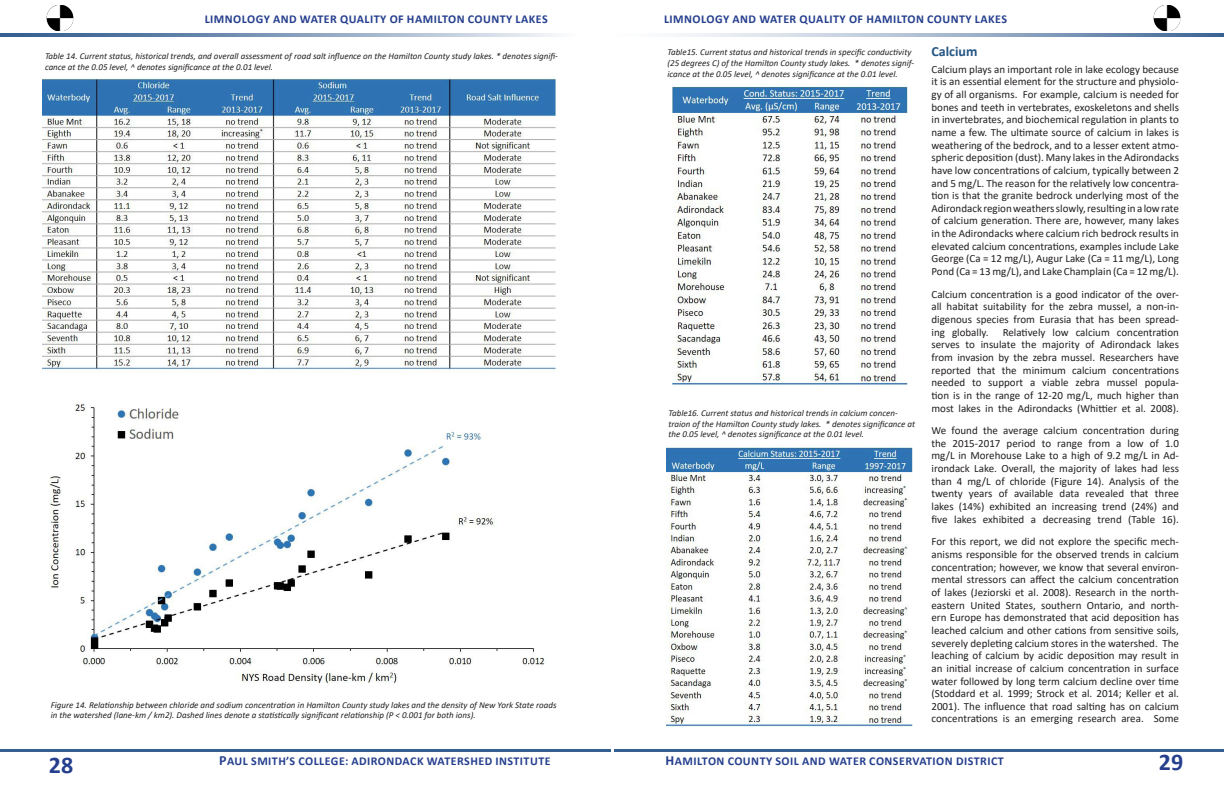
<style>
.page{position:relative;width:1224px;height:792px;background:#fff}
.page>*{position:absolute;margin:0;border:0;box-sizing:border-box;transform-origin:0 0}
.t1{font:700 24px "Calibri";color:#253f8e}
.AWI_Heading_2{font:700 14px "Calibri";color:#225483}
.t2{font:700 12px "Calibri";letter-spacing:.04em;color:#253f8e}
.AWI_Body{font:11px/12.6px "Calibri";color:#231f20;text-align:justify}
.AWI_Figures_Tables_p{font:italic 9px/10.8px "Calibri";color:#231f20}
.s1{font-size:14px}
</style>
<div class="page">
<hr style="left:614px;top:749px;width:610px;height:3px;background:#365f91">
<hr style="left:0;top:34px;width:612px;height:3px;background:#365f91">
<hr style="left:612px;top:34px;width:612px;height:3px;background:#365f91">
<img style="left:46px;top:6px;width:27px;height:24px">
<hr style="left:0;top:749px;width:611px;height:3px;background:#365f91">
<img style="left:1153px;top:6px;width:27px;height:24px">
<img style="left:43px;top:78px;width:513px;height:292px">
<img style="left:49px;top:403px;width:496px;height:280px">
<img style="left:672px;top:84px;width:235px;height:302px">
<img style="left:667px;top:446px;width:246px;height:281px">
<p class="t2" style="left:205px;top:11px;width:345px">LIMNOLOGY AND WATER QUALITY OF HAMILTON COUNTY LAKES</p>
<p class="t2" style="left:664px;top:11px;width:345px">LIMNOLOGY AND WATER QUALITY OF HAMILTON COUNTY LAKES</p>
<p class="AWI_Figures_Tables_p" style="left:45px;top:50px;width:514px">Table 14. Current status, historical trends, and overall assessment of road salt influence on the Hamilton County study lakes. * denotes signifi&shy;cance at the 0.05 level, ^ denotes significance at the 0.01 level.</p>
<p class="AWI_Figures_Tables_p" style="left:51px;top:699px;width:507px">Figure 14. Relationship between chloride and sodium concentration in Hamilton County study lakes and the density of New York State roads in the watershed (lane-km / km2). Dashed lines denote a statistically significant relationship (P &lt; 0.001 for both ions).</p>
<p class="AWI_Figures_Tables_p" style="left:667px;top:46px;width:248px">Table15. Current status and historical trends in specific conductivity (25 degrees C) of the Hamilton County study lakes. * denotes signif&shy;icance at the 0.05 level, ^ denotes significance at the 0.01 level.</p>
<p class="AWI_Figures_Tables_p" style="left:669px;top:407px;width:248px">Table16. Current status and historical trends in calcium concen&shy;traion of the Hamilton County study lakes. * denotes significance at the 0.05 level, ^ denotes significance at the 0.01 level.</p>
<p class="AWI_Heading_2" style="left:932px;top:41px;width:47px">Calcium</p>
<p class="AWI_Body" style="left:932px;top:62px;width:249px">Calcium plays an important role in lake ecology because it is an essential element for the structure and physiolo&shy;gy of all organisms. For example, calcium is needed for bones and teeth in vertebrates, exoskeletons and shells in invertebrates, and biochemical regulation in plants to name a few. The ultimate source of calcium in lakes is weathering of the bedrock, and to a lesser extent atmo&shy;spheric deposition (dust). Many lakes in the Adirondacks have low concentrations of calcium, typically between 2 and 5 mg/L. The reason for the relatively low concentra&shy;tion is that the granite bedrock underlying most of the Adirondack region weathers slowly, resulting in a low rate of calcium generation. There are, however, many lakes in the Adirondacks where calcium rich bedrock results in elevated calcium concentrations, examples include Lake George (Ca = 12 mg/L), Augur Lake (Ca = 11 mg/L), Long Pond (Ca = 13 mg/L), and Lake Champlain (Ca = 12 mg/L).</p>
<p class="AWI_Body" style="left:932px;top:287px;width:249px">Calcium concentration is a good indicator of the over&shy;all habitat suitability for the zebra mussel, a non-in&shy;digenous species from Eurasia that has been spread&shy;ing globally.</p>
<p class="AWI_Body" style="left:932px;top:325px;width:249px;text-indent:71px">Relatively low calcium concentration serves to insulate the majority of Adirondack lakes from invasion by the zebra mussel. Researchers have reported that the minimum calcium concentrations needed to support a viable zebra mussel popula&shy;tion is in the range of 12-20 mg/L, much higher than most lakes in the Adirondacks (Whittier et al. 2008).</p>
<p class="AWI_Body" style="left:932px;top:424px;width:249px">We found the average calcium concentration during the 2015-2017 period to range from a low of 1.0 mg/L in Morehouse Lake to a high of 9.2 mg/L in Ad&shy;irondack Lake. Overall, the majority of lakes had less than 4 mg/L of chloride (Figure 14). Analysis of the twenty years of available data revealed that three lakes (14%) exhibited an increasing trend (24%) and five lakes exhibited a decreasing trend (Table 16).</p>
<p class="AWI_Body" style="left:932px;top:535px;width:249px">For this report, we did not explore the specific mech&shy;anisms responsible for the observed trends in calcium concentration; however, we know that several environ&shy;mental stressors can affect the calcium concentration of lakes (Jeziorski et al. 2008). Research in the north&shy;eastern United States, southern Ontario, and north&shy;ern Europe has demonstrated that acid deposition has leached calcium and other cations from sensitive soils, severely depleting calcium stores in the watershed. The leaching of calcium by acidic deposition may result in an initial increase of calcium concentration in surface water followed by long term calcium decline over time (Stoddard et al. 1999; Strock et al. 2014; Keller et al.<br>2001). The influence that road salting has on calcium concentrations is an emerging research area. Some</p>
<h1 class="t1" style="left:49px;top:748px;width:26px">28</h1>
<h1 class="t1" style="left:1159px;top:745px;width:26px">29</h1>
<p class="t2" style="left:219px;top:753px;width:333px"><span class="s1">P</span>AUL SMITH’S COLLEGE: ADIRONDACK WATERSHED INSTITUTE</p>
<p class="t2" style="left:666px;top:753px;width:340px"><span class="s1">H</span>AMILTON COUNTY SOIL AND WATER CONSERVATION DISTRICT</p>
</div>
